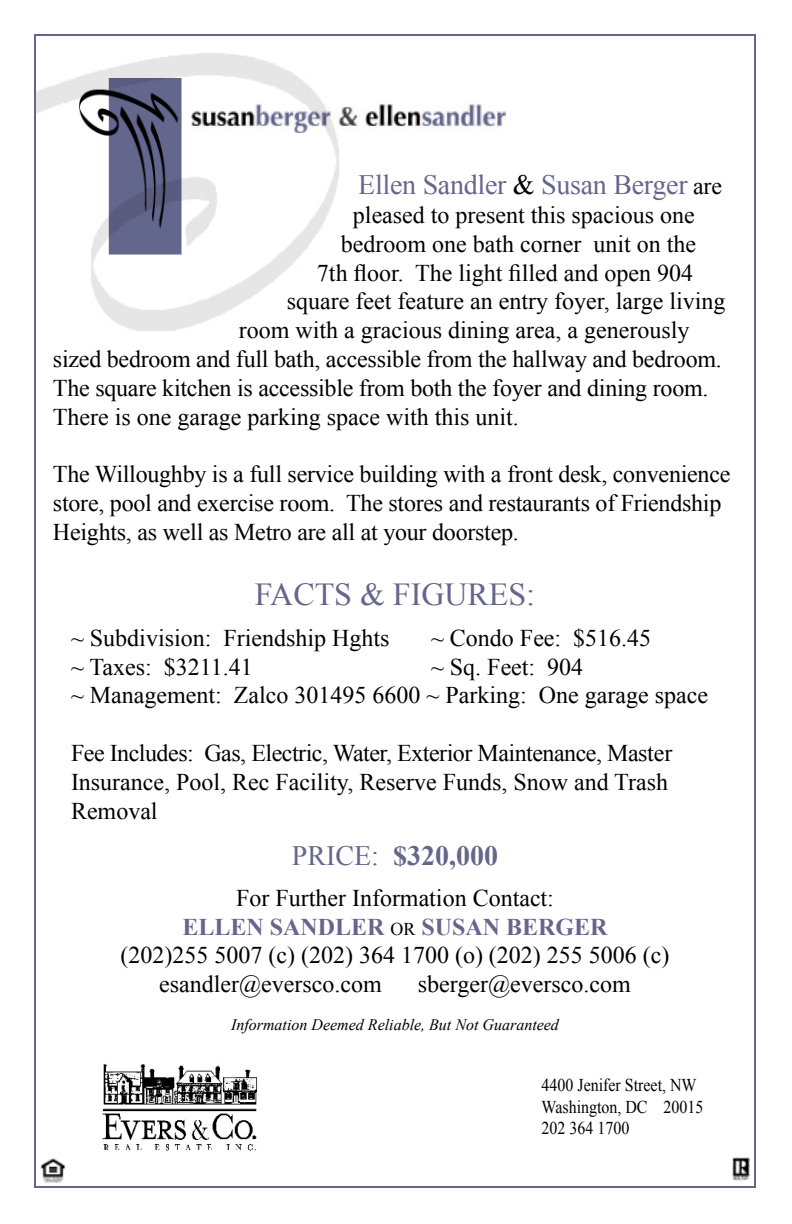
<style>
.page{position:relative;width:792px;height:1224px;background:#fff}
.page>*{position:absolute;margin:0;border:0;box-sizing:border-box;transform-origin:0 0}
.t1{font:32px "Times New Roman";color:#65668c}
.t2{font:28px "Times New Roman";letter-spacing:-.01em;color:#65668c}
.t3{font:700 28px "Times New Roman";color:#65668c}
.t4{font:24px/28.8px "Times New Roman";color:#000}
.t5{font:700 24px "Times New Roman";color:#65668c}
.t6{font:18px/21.6px "Times New Roman";color:#000;scale:.89 1}
.t7{font:italic 16px "Times New Roman";color:#000}
.s1{color:#000}
.s2{font-size:24px;color:#000}
.s3{font-weight:400}
.s4{font-weight:400;font-size:18px;color:#000}
</style>
<div class="page">
<img style="left:37px;top:54px;width:302px;height:277px">
<img style="left:78px;top:79px;width:104px;height:175px">
<img style="left:191px;top:101px;width:314px;height:32px">
<img style="left:732px;top:1157px;width:18px;height:24px">
<img style="left:41px;top:1158px;width:24px;height:25px">
<img style="left:102px;top:1064px;width:156px;height:87px">
<p class="t2" style="left:358px;top:166px;width:365px">Ellen Sandler <span class="s1">&amp;</span> Susan Berger <span class="s2">are</span></p>
<p class="t4" style="left:353px;top:200px;width:343px">pleased to present this spacious one</p>
<p class="t4" style="left:341px;top:229px;width:357px">bedroom one bath corner unit on the</p>
<p class="t4" style="left:317px;top:258px;width:378px">7th floor. The light filled and open 904</p>
<p class="t4" style="left:287px;top:287px;width:440px">square feet feature an entry foyer, large living</p>
<p class="t4" style="left:239px;top:315px;width:452px">room with a gracious dining area, a generously</p>
<p class="t4" style="left:53px;top:344px;width:670px">sized bedroom and full bath, accessible from the hallway and bedroom.</p>
<p class="t4" style="left:53px;top:373px;width:657px">The square kitchen is accessible from both the foyer and dining room.</p>
<p class="t4" style="left:53px;top:402px;width:467px">There is one garage parking space with this unit.</p>
<p class="t4" style="left:53px;top:459px;width:679px">The Willoughby is a full service building with a front desk, convenience store, pool and exercise room. The stores and restaurants of Friendship<br>Heights, as well as Metro are all at your doorstep.</p>
<h1 class="t1" style="left:255px;top:573px;width:282px">FACTS &amp; FIGURES:</h1>
<p class="t4" style="left:71px;top:623px;width:320px">~ Subdivision: Friendship Hghts</p>
<p class="t4" style="left:431px;top:623px;width:222px">~ Condo Fee: $516.45</p>
<p class="t4" style="left:71px;top:652px;width:183px">~ Taxes: $3211.41</p>
<p class="t4" style="left:71px;top:652px;width:639px;text-indent:360px">~ Sq. Feet: 904<br>~ Management: Zalco 301495 6600 ~ Parking: One garage space</p>
<p class="t4" style="left:71px;top:738px;width:603px">Fee Includes: Gas, Electric, Water, Exterior Maintenance, Master<br>Insurance, Pool, Rec Facility, Reserve Funds, Snow and Trash<br>Removal</p>
<p class="t3" style="left:292px;top:836px;width:208px"><span class="s3">PRICE:</span> $320,000</p>
<p class="t4" style="left:236px;top:883px;width:319px">For Further Information Contact:</p>
<p class="t5" style="left:182px;top:910px;width:427px">ELLEN SANDLER <span class="s4">OR</span> SUSAN BERGER</p>
<p class="t4" style="left:120px;top:941px;width:551px">(202)255 5007 (c) (202) 364 1700 (o) (202) 255 5006 (c)</p>
<p class="t4" style="left:159px;top:969px;width:224px">esandler@eversco.com</p>
<p class="t4" style="left:418px;top:969px;width:214px">sberger@eversco.com</p>
<p class="t7" style="left:231px;top:1014px;width:329px">Information Deemed Reliable, But Not Guaranteed</p>
<p class="t6" style="left:542px;top:1074px;width:183px">4400 Jenifer Street, NW<br>Washington, DC 20015<br>202 364 1700</p>
</div>
